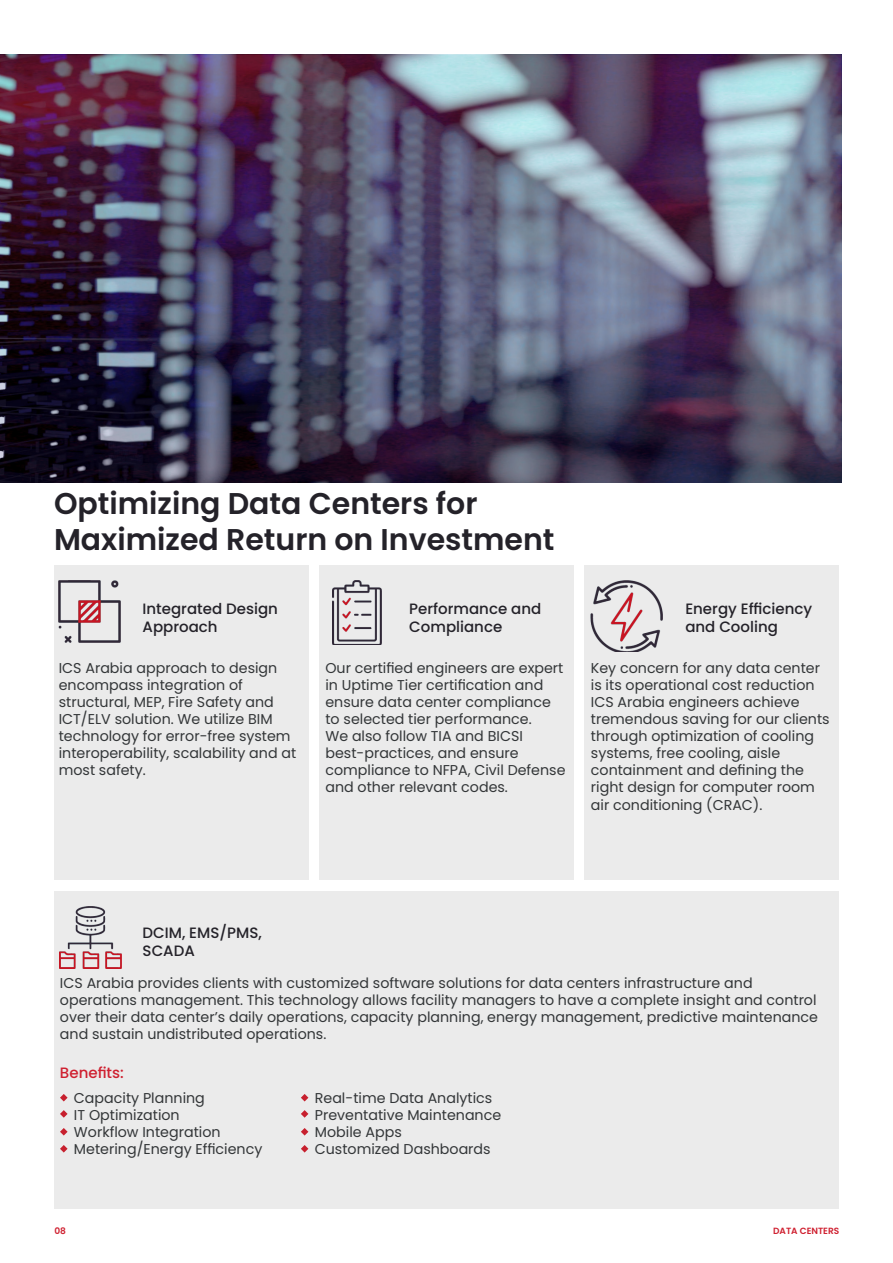
<style>
.page{position:relative;width:893px;height:1263px;background:#fff}
.page>*{position:absolute;margin:0;border:0;box-sizing:border-box;transform-origin:0 0}
.t1{font:600 30px "Poppins";color:#242229}
.t2{font:500 15px "Poppins";color:#242229}
.t3{font:500 15px "Poppins";color:#cf2030}
.t4{font:14.25px/17.1px "Poppins";color:#333638}
.t5{font:600 9px "Poppins";color:#cf2030}
</style>
<div class="page">
<img style="left:0;top:54px;width:841px;height:429px">
<div style="left:54px;top:565px;width:254px;height:315px;background:#ebebeb"></div>
<div style="left:54px;top:892px;width:785px;height:317px;background:#ebebeb"></div>
<div style="left:319px;top:565px;width:254px;height:315px;background:#ebebeb"></div>
<div style="left:585px;top:565px;width:254px;height:315px;background:#ebebeb"></div>
<img style="left:59px;top:581px;width:62px;height:62px">
<img style="left:333px;top:581px;width:49px;height:63px">
<img style="left:591px;top:581px;width:72px;height:70px">
<img style="left:60px;top:906px;width:62px;height:62px">
<svg style="left:60px;top:1094px;width:8px;height:7px"></svg>
<svg style="left:60px;top:1110px;width:8px;height:8px"></svg>
<svg style="left:60px;top:1128px;width:8px;height:7px"></svg>
<svg style="left:60px;top:1145px;width:8px;height:7px"></svg>
<svg style="left:301px;top:1094px;width:7px;height:7px"></svg>
<svg style="left:301px;top:1110px;width:7px;height:8px"></svg>
<svg style="left:301px;top:1128px;width:7px;height:7px"></svg>
<svg style="left:301px;top:1145px;width:7px;height:7px"></svg>
<p class="t1" style="left:54px;top:486px;width:425px">Optimizing Data Centers for</p>
<p class="t1" style="left:54px;top:522px;width:502px">Maximized Return on Investment</p>
<p class="t2" style="left:143px;top:600px;width:137px">Integrated Design</p>
<p class="t2" style="left:143px;top:618px;width:77px">Approach</p>
<p class="t2" style="left:409px;top:600px;width:133px">Performance and</p>
<p class="t2" style="left:409px;top:618px;width:94px">Compliance</p>
<p class="t2" style="left:685px;top:600px;width:128px">Energy Efficiency</p>
<p class="t2" style="left:685px;top:618px;width:94px">and Cooling</p>
<p class="t4" style="left:59px;top:659px;width:239px">ICS Arabia approach to design encompass integration of structural, MEP, Fire Safety and<br>ICT/ELV solution. We utilize BIM technology for error-free system interoperability, scalability and at most safety.</p>
<p class="t4" style="left:325px;top:659px;width:242px">Our certified engineers are expert in Uptime Tier certification and ensure data center compliance to selected tier performance.<br>We also follow TIA and BICSI best-practices, and ensure compliance to NFPA, Civil Defense and other relevant codes.</p>
<p class="t4" style="left:591px;top:659px;width:240px">Key concern for any data center is its operational cost reduction<br>ICS Arabia engineers achieve tremendous saving for our clients through optimization of cooling systems, free cooling, aisle containment and defining the right design for computer room</p>
<p class="t4" style="left:591px;top:796px;width:173px">air conditioning (CRAC).</p>
<p class="t2" style="left:143px;top:924px;width:121px">DCIM, EMS/PMS,</p>
<p class="t2" style="left:143px;top:942px;width:54px">SCADA</p>
<p class="t4" style="left:60px;top:975px;width:760px">ICS Arabia provides clients with customized software solutions for data centers infrastructure and operations management. This technology allows facility managers to have a complete insight and control over their data center’s daily operations, capacity planning, energy management, predictive maintenance and sustain undistributed operations.</p>
<p class="t3" style="left:60px;top:1064px;width:65px">Benefits:</p>
<p class="t4" style="left:74px;top:1089px;width:132px">Capacity Planning</p>
<p class="t4" style="left:74px;top:1106px;width:107px">IT Optimization</p>
<p class="t4" style="left:74px;top:1123px;width:148px">Workflow Integration</p>
<p class="t4" style="left:74px;top:1140px;width:190px">Metering/Energy Efficiency</p>
<p class="t4" style="left:315px;top:1089px;width:179px">Real-time Data Analytics</p>
<p class="t4" style="left:315px;top:1106px;width:188px">Preventative Maintenance</p>
<p class="t4" style="left:315px;top:1123px;width:88px">Mobile Apps</p>
<p class="t4" style="left:315px;top:1140px;width:177px">Customized Dashboards</p>
<p class="t5" style="left:54px;top:1225px;width:13px">08</p>
<p class="t5" style="left:773px;top:1225px;width:68px">DATA CENTERS</p>
</div>
